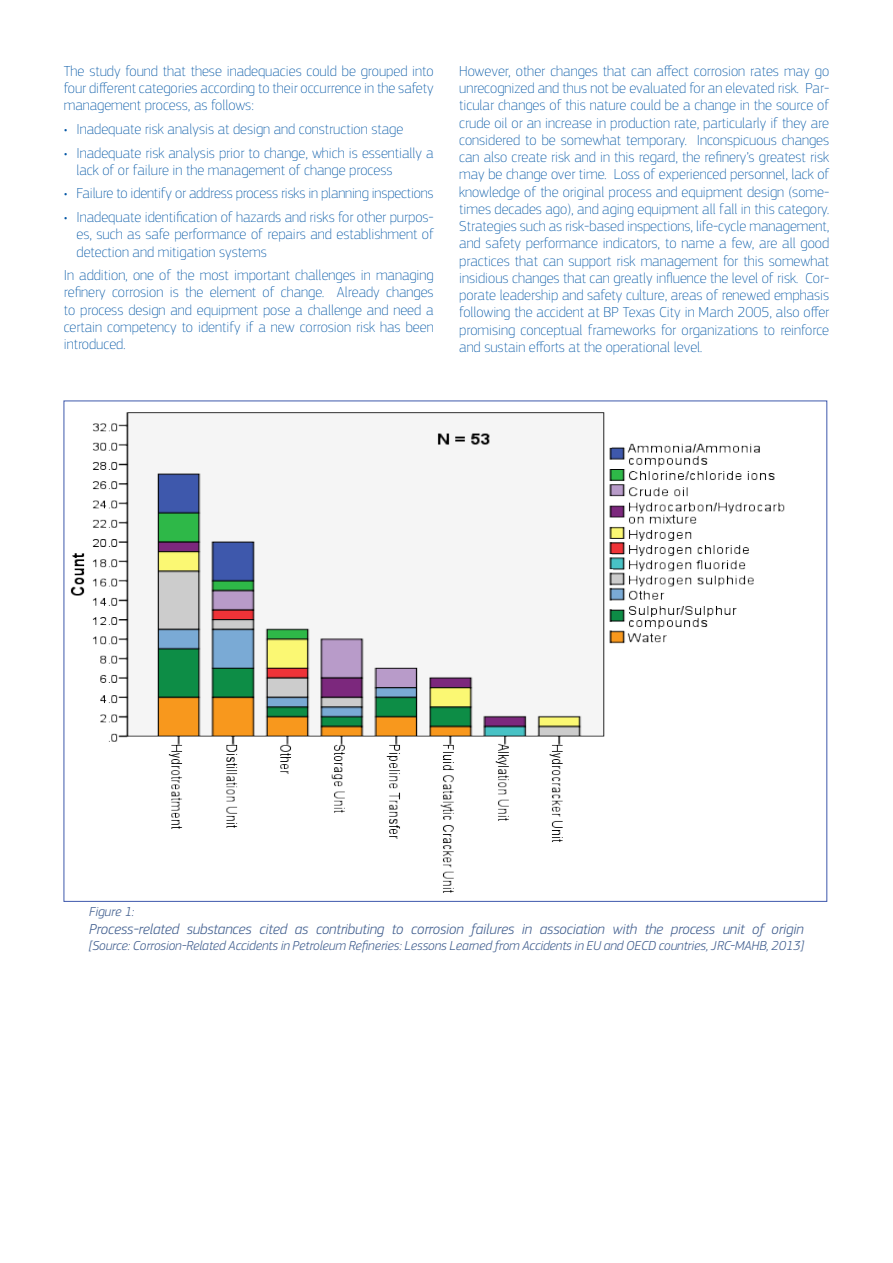
<style>
.page{position:relative;width:893px;height:1263px;background:#fff}
.page>*{position:absolute;margin:0;border:0;box-sizing:border-box;transform-origin:0 0}
.reporting{font:100 15px/17.2px "PF Square Sans Pro";color:#0155a5;text-align:justify}
.t1{font:italic 300 15px "PF Square Sans Pro";letter-spacing:-.01em;color:#3e5c8d}
.t2{font:italic 300 13.5px "PF Square Sans Pro";letter-spacing:-.01em;color:#3e5c8d}
</style>
<div class="page">
<img style="left:70px;top:412px;width:715px;height:481px">
<p class="reporting" style="left:64px;top:62px;width:371px">The study found that these inadequacies could be grouped into four different categories according to their occurrence in the safety management process, as follows:</p>
<p class="reporting" style="left:64px;top:120px;width:341px">• Inadequate risk analysis at design and construction stage</p>
<p class="reporting" style="left:77px;top:144px;width:359px;text-indent:-13px">• Inadequate risk analysis prior to change, which is essentially a lack of or failure in the management of change process</p>
<p class="reporting" style="left:64px;top:185px;width:371px">• Failure to identify or address process risks in planning inspections</p>
<p class="reporting" style="left:77px;top:208px;width:359px;text-indent:-13px">• Inadequate identification of hazards and risks for other purpos&shy;es, such as safe performance of repairs and establishment of detection and mitigation systems</p>
<p class="reporting" style="left:64px;top:266px;width:371px">In addition, one of the most important challenges in managing refinery corrosion is the element of change. Already changes to process design and equipment pose a challenge and need a certain competency to identify if a new corrosion risk has been introduced.</p>
<p class="reporting" style="left:459px;top:62px;width:371px">However, other changes that can affect corrosion rates may go unrecognized and thus not be evaluated for an elevated risk. Par&shy;ticular changes of this nature could be a change in the source of crude oil or an increase in production rate, particularly if they are considered to be somewhat temporary. Inconspicuous changes can also create risk and in this regard, the refinery’s greatest risk may be change over time. Loss of experienced personnel, lack of knowledge of the original process and equipment design (some&shy;times decades ago), and aging equipment all fall in this category.<br>Strategies such as risk-based inspections, life-cycle management, and safety performance indicators, to name a few, are all good practices that can support risk management for this somewhat insidious changes that can greatly influence the level of risk. Cor&shy;porate leadership and safety culture, areas of renewed emphasis following the accident at BP Texas City in March 2005, also offer promising conceptual frameworks for organizations to reinforce and sustain efforts at the operational level.</p>
<p class="t2" style="left:89px;top:903px;width:47px">Figure 1:</p>
<p class="t1" style="left:89px;top:920px;width:716px">Process-related substances cited as contributing to corrosion failures in association with the process unit of origin</p>
<p class="t2" style="left:89px;top:938px;width:716px">[Source: Corrosion-Related Accidents in Petroleum Refineries: Lessons Learned from Accidents in EU and OECD countries, JRC-MAHB, 2013]</p>
</div>
